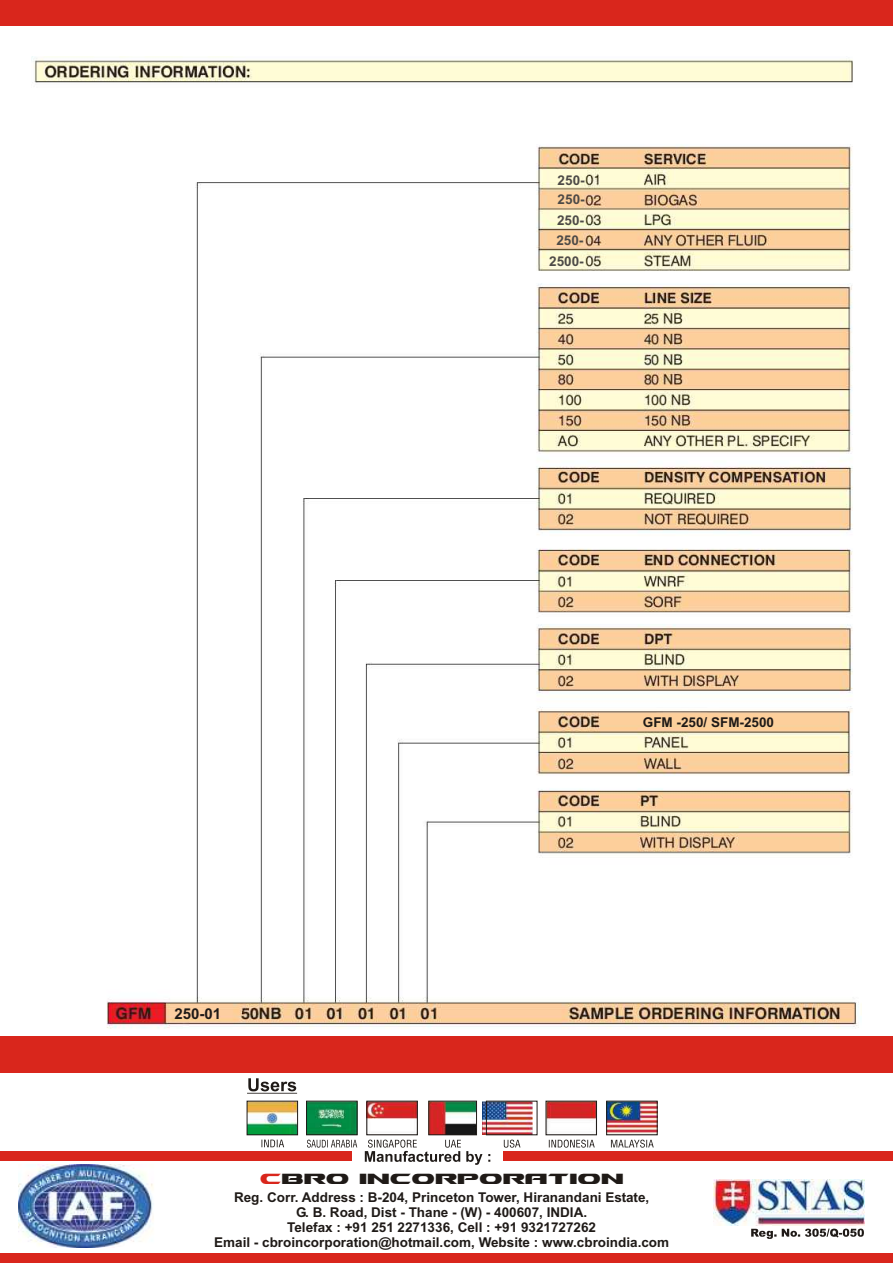
<style>
.page{position:relative;width:894px;height:1263px;background:#fff}
.page>*{position:absolute;margin:0;border:0;box-sizing:border-box;transform-origin:0 0}
.t1{font:700 21px "Ben Pioneer";color:#1f1a17}
.t2{font:700 15px "Arial";color:#1f1a17}
.t3{font:700 13.5px/15.1px "Arial";color:#1f1a17;text-align:center}
.t4{font:700 13.5px/20.4px "Arial";color:#4d4a47;text-align:justify}
.s1{color:#d9261c}
</style>
<div class="page">
<img style="left:32px;top:57px;width:827px;height:972px">
<img style="left:249px;top:1103px;width:47px;height:30px">
<img style="left:308px;top:1103px;width:47px;height:30px">
<img style="left:369px;top:1103px;width:47px;height:30px">
<svg style="left:261px;top:1140px;width:23px;height:7px"></svg>
<svg style="left:307px;top:1140px;width:50px;height:8px"></svg>
<div style="left:247px;top:1101px;width:51px;height:34px;border:1px solid #1f1a17"></div>
<div style="left:367px;top:1101px;width:51px;height:34px;border:1px solid #1f1a17"></div>
<img style="left:482px;top:1101px;width:51px;height:34px">
<img style="left:548px;top:1103px;width:47px;height:30px">
<img style="left:431px;top:1103px;width:44px;height:30px">
<svg style="left:504px;top:1140px;width:16px;height:8px"></svg>
<svg style="left:549px;top:1140px;width:46px;height:8px"></svg>
<svg style="left:611px;top:1140px;width:43px;height:8px"></svg>
<div style="left:546px;top:1101px;width:51px;height:34px;border:1px solid #1f1a17"></div>
<div style="left:429px;top:1101px;width:48px;height:34px;border:1px solid #1f1a17"></div>
<div style="left:486px;top:1101px;width:51px;height:34px;border:1px solid #1f1a17"></div>
<img style="left:608px;top:1103px;width:47px;height:30px">
<div style="left:606px;top:1101px;width:51px;height:34px;border:1px solid #1f1a17"></div>
<div style="left:306px;top:1101px;width:51px;height:34px;border:1px solid #1f1a17"></div>
<svg style="left:247px;top:1078px;width:50px;height:16px"></svg>
<svg style="left:365px;top:1140px;width:125px;height:25px"></svg>
<img style="left:714px;top:1180px;width:150px;height:46px">
<img style="left:19px;top:1165px;width:135px;height:83px">
<div style="left:0;top:1254px;width:893px;height:9px;background:#d9261c"></div>
<svg style="left:751px;top:1229px;width:113px;height:10px"></svg>
<div style="left:0;top:1036px;width:893px;height:37px;background:#d9261c"></div>
<div style="left:0;top:1px;width:893px;height:25px;background:#d9261c"></div>
<div style="left:0;top:1152px;width:352px;height:9px;background:#d9261c"></div>
<div style="left:503px;top:1152px;width:390px;height:9px;background:#d9261c"></div>
<p class="t4" style="left:558px;top:171px;width:29px">250-</p>
<p class="t4" style="left:556px;top:191px;width:30px">250- 250- 250-</p>
<p class="t2" style="left:175px;top:1008px;width:48px">250-01</p>
<p class="t4" style="left:549px;top:252px;width:36px">2500-</p>
<p class="t3" style="left:643px;top:716px;width:133px">GFM -250/ SFM-2500</p>
<h1 class="t1" style="left:260px;top:1164px;width:365px"><span class="s1">C</span>BRO INCORPORATION</h1>
<p class="t3" style="left:214px;top:1190px;width:456px">Reg. Corr. Address : B-204, Princeton Tower, Hiranandani Estate,<br>G. B. Road, Dist - Thane - (W) - 400607, INDIA.<br>Telefax : +91 251 2271336, Cell : +91 9321727262<br>Email - cbroincorporation@hotmail.com, Website : www.cbroindia.com</p>
</div>
